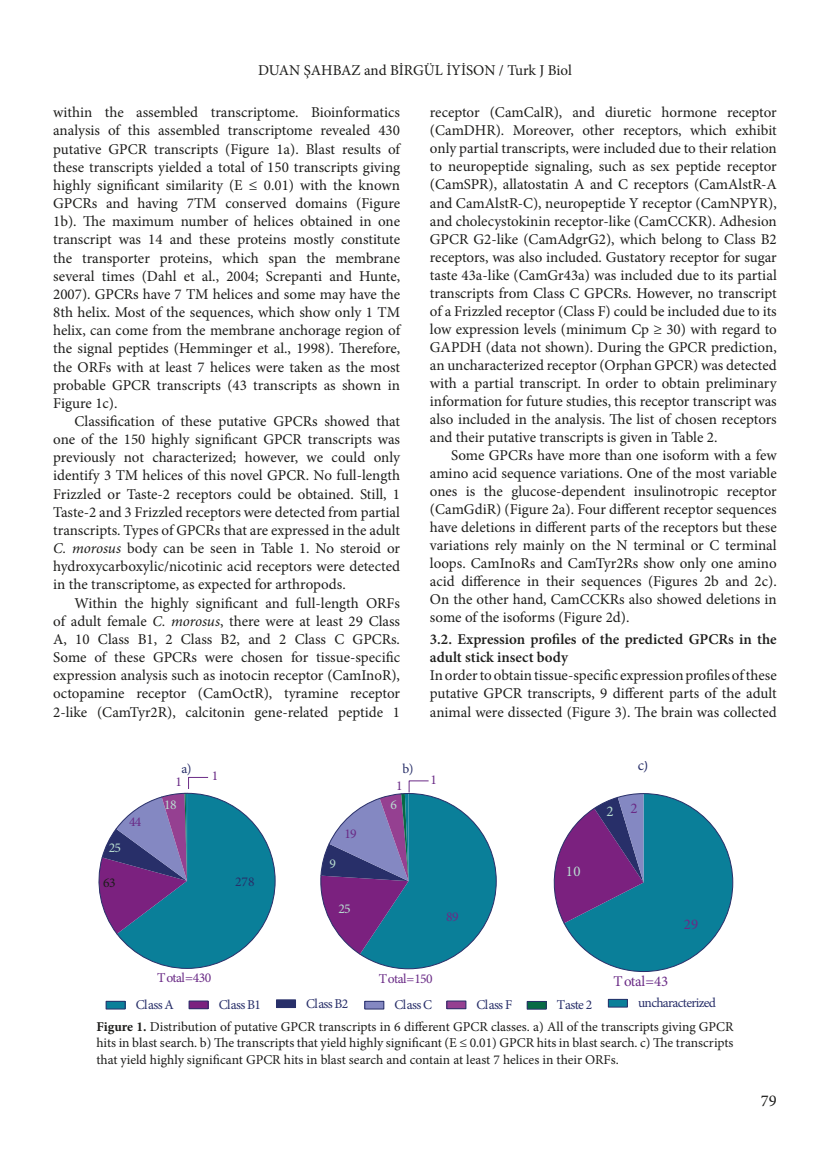
<style>
.page{position:relative;width:830px;height:1170px;background:#fff}
.page>*{position:absolute;margin:0;border:0;box-sizing:border-box;transform-origin:0 0}
.t1{font:16.5px "Minion Pro";color:#1d1d1b}
.t2{font:15px/18.1px "Minion Pro";color:#1d1d1b;text-align:justify}
.t3{font:600 15px/18px "Minion Pro";color:#1d1d1b}
.t4{font:14.85px "Minion Pro";letter-spacing:-.02em;color:#6a2b86}
.t5{font:14.85px "Minion Pro";color:#b9ded1}
.t6{font:14.85px "Minion Pro";color:#282f69}
.t7{font:13.5px/16.5px "Minion Pro";color:#1d1d1b;text-align:justify}
.t8{font:13.5px "Minion Pro";letter-spacing:-.05em;color:#282f69}
.t9{font:13.5px "Minion Pro";letter-spacing:-.045em;color:#6a2b86}
.t10{font:13.5px "Minion Pro";color:#b9ded1}
.s1{font-style:italic}
.s2{font-weight:700}
</style>
<div class="page">
<svg style="left:553px;top:793px;width:179px;height:178px"></svg>
<svg style="left:98px;top:777px;width:177px;height:191px"></svg>
<div style="left:106px;top:1001px;width:19px;height:7px;background:#0a7f99"></div>
<div style="left:106px;top:1000px;width:19px;height:9px;border:1px solid #282f69"></div>
<div style="left:189px;top:1000px;width:19px;height:8px;background:#7b217f"></div>
<div style="left:189px;top:1000px;width:19px;height:8px;border:1px solid #282f69"></div>
<div style="left:276px;top:999px;width:19px;height:8px;background:#282f69"></div>
<div style="left:276px;top:999px;width:19px;height:8px;border:1px solid #282f69"></div>
<div style="left:364px;top:1001px;width:19px;height:7px;background:#8488c2"></div>
<div style="left:364px;top:1000px;width:20px;height:9px;border:1px solid #282f69"></div>
<div style="left:446px;top:1000px;width:19px;height:8px;background:#954091"></div>
<div style="left:446px;top:1000px;width:20px;height:8px;border:1px solid #282f69"></div>
<div style="left:527px;top:1001px;width:19px;height:8px;background:#076a45"></div>
<div style="left:526px;top:1001px;width:20px;height:8px;border:1px solid #282f69"></div>
<div style="left:608px;top:999px;width:19px;height:8px;background:#0a7f99"></div>
<div style="left:608px;top:999px;width:19px;height:8px;border:1px solid #282f69"></div>
<svg style="left:320px;top:780px;width:176px;height:189px"></svg>
<p class="t2" style="left:258px;top:61px;width:315px">DUAN ŞAHBAZ and BİRGÜL İYİSON / Turk J Biol</p>
<p class="t2" style="left:53px;top:103px;width:348px">within the assembled transcriptome. Bioinformatics analysis of this assembled transcriptome revealed 430 putative GPCR transcripts (Figure 1a). Blast results of these transcripts yielded a total of 150 transcripts giving highly significant similarity (E ≤ 0.01) with the known GPCRs and having 7TM conserved domains (Figure 1b). The maximum number of helices obtained in one transcript was 14 and these proteins mostly constitute the transporter proteins, which span the membrane several times (Dahl et al., 2004; Screpanti and Hunte, 2007). GPCRs have 7 TM helices and some may have the 8th helix. Most of the sequences, which show only 1 TM helix, can come from the membrane anchorage region of the signal peptides (Hemminger et al., 1998). Therefore, the ORFs with at least 7 helices were taken as the most probable GPCR transcripts (43 transcripts as shown in Figure 1c).</p>
<p class="t2" style="left:53px;top:412px;width:348px;text-indent:21px">Classification of these putative GPCRs showed that one of the 150 highly significant GPCR transcripts was previously not characterized; however, we could only identify 3 TM helices of this novel GPCR. No full-length Frizzled or Taste-2 receptors could be obtained. Still, 1<br>Taste-2 and 3 Frizzled receptors were detected from partial transcripts. Types of GPCRs that are expressed in the adult <span class="s1">C. morosus</span> body can be seen in Table 1. No steroid or hydroxycarboxylic/nicotinic acid receptors were detected in the transcriptome, as expected for arthropods.</p>
<p class="t2" style="left:53px;top:593px;width:348px;text-indent:21px">Within the highly significant and full-length ORFs of adult female <span class="s1">C. morosus</span>, there were at least 29 Class A, 10 Class B1, 2 Class B2, and 2 Class C GPCRs.<br>Some of these GPCRs were chosen for tissue-specific expression analysis such as inotocin receptor (CamInoR), octopamine receptor (CamOctR), tyramine receptor 2-like (CamTyr2R), calcitonin gene-related peptide 1</p>
<p class="t10" style="left:109px;top:838px;width:14px">25</p>
<p class="t9" style="left:129px;top:812px;width:14px">44</p>
<p class="t8" style="left:181px;top:759px;width:11px">a)</p>
<p class="t9" style="left:175px;top:772px;width:8px">1</p>
<p class="t10" style="left:164px;top:795px;width:14px">18</p>
<p class="t9" style="left:211px;top:766px;width:8px">1</p>
<p class="t7" style="left:103px;top:874px;width:14px">63</p>
<p class="t8" style="left:235px;top:872px;width:21px">278</p>
<p class="t10" style="left:329px;top:854px;width:8px">9</p>
<p class="t9" style="left:344px;top:824px;width:14px">19</p>
<p class="t10" style="left:338px;top:899px;width:14px">25</p>
<p class="t8" style="left:402px;top:759px;width:12px">b)</p>
<p class="t9" style="left:396px;top:776px;width:8px">1</p>
<p class="t10" style="left:390px;top:795px;width:8px">6</p>
<p class="t2" style="left:429px;top:104px;width:348px">receptor (CamCalR), and diuretic hormone receptor (CamDHR). Moreover, other receptors, which exhibit only partial transcripts, were included due to their relation to neuropeptide signaling, such as sex peptide receptor (CamSPR), allatostatin A and C receptors (CamAlstR-A and CamAlstR-C), neuropeptide Y receptor (CamNPYR), and cholecystokinin receptor-like (CamCCKR). Adhesion GPCR G2-like (CamAdgrG2), which belong to Class B2 receptors, was also included. Gustatory receptor for sugar taste 43a-like (CamGr43a) was included due to its partial transcripts from Class C GPCRs. However, no transcript of a Frizzled receptor (Class F) could be included due to its low expression levels (minimum Cp ≥ 30) with regard to GAPDH (data not shown). During the GPCR prediction, an uncharacterized receptor (Orphan GPCR) was detected with a partial transcript. In order to obtain preliminary information for future studies, this receptor transcript was also included in the analysis. The list of chosen receptors and their putative transcripts is given in Table 2.</p>
<p class="t2" style="left:429px;top:446px;width:348px;text-indent:21px">Some GPCRs have more than one isoform with a few amino acid sequence variations. One of the most variable ones is the glucose-dependent insulinotropic receptor (CamGdiR) (Figure 2a). Four different receptor sequences have deletions in different parts of the receptors but these variations rely mainly on the N terminal or C terminal loops. CamInoRs and CamTyr2Rs show only one amino acid difference in their sequences (Figures 2b and 2c).<br>On the other hand, CamCCKRs also showed deletions in some of the isoforms (Figure 2d).</p>
<p class="t3" style="left:429px;top:630px;width:348px">3.2. Expression profiles of the predicted GPCRs in the adult stick insect body</p>
<p class="t2" style="left:429px;top:666px;width:348px">In order to obtain tissue-specific expression profiles of these putative GPCR transcripts, 9 different parts of the adult animal were dissected (Figure 3). The brain was collected</p>
<p class="t6" style="left:637px;top:754px;width:12px">c)</p>
<p class="t9" style="left:430px;top:770px;width:8px">1</p>
<p class="t9" style="left:446px;top:907px;width:14px">89</p>
<p class="t5" style="left:565px;top:861px;width:16px">10</p>
<p class="t5" style="left:606px;top:801px;width:33px">2 <sup>2</sup></p>
<p class="t4" style="left:683px;top:914px;width:16px">29</p>
<p class="t9" style="left:157px;top:968px;width:56px">Total=430</p>
<p class="t9" style="left:378px;top:969px;width:55px">Total=150</p>
<p class="t4" style="left:613px;top:970px;width:56px">Total=43</p>
<p class="t8" style="left:136px;top:995px;width:39px">Class A</p>
<p class="t8" style="left:219px;top:995px;width:44px">Class B1</p>
<p class="t8" style="left:306px;top:994px;width:44px">Class B2</p>
<p class="t8" style="left:394px;top:995px;width:39px">Class C</p>
<p class="t8" style="left:476px;top:995px;width:37px">Class F</p>
<p class="t8" style="left:556px;top:995px;width:37px">Taste 2</p>
<p class="t8" style="left:637px;top:993px;width:79px">uncharacterized</p>
<p class="t7" style="left:96px;top:1017px;width:638px"><span class="s2">Figure 1.</span> Distribution of putative GPCR transcripts in 6 different GPCR classes. a) All of the transcripts giving GPCR hits in blast search. b) The transcripts that yield highly significant (E ≤ 0.01) GPCR hits in blast search. c) The transcripts that yield highly significant GPCR hits in blast search and contain at least 7 helices in their ORFs.</p>
<p class="t1" style="left:760px;top:1089px;width:17px">79</p>
</div>
